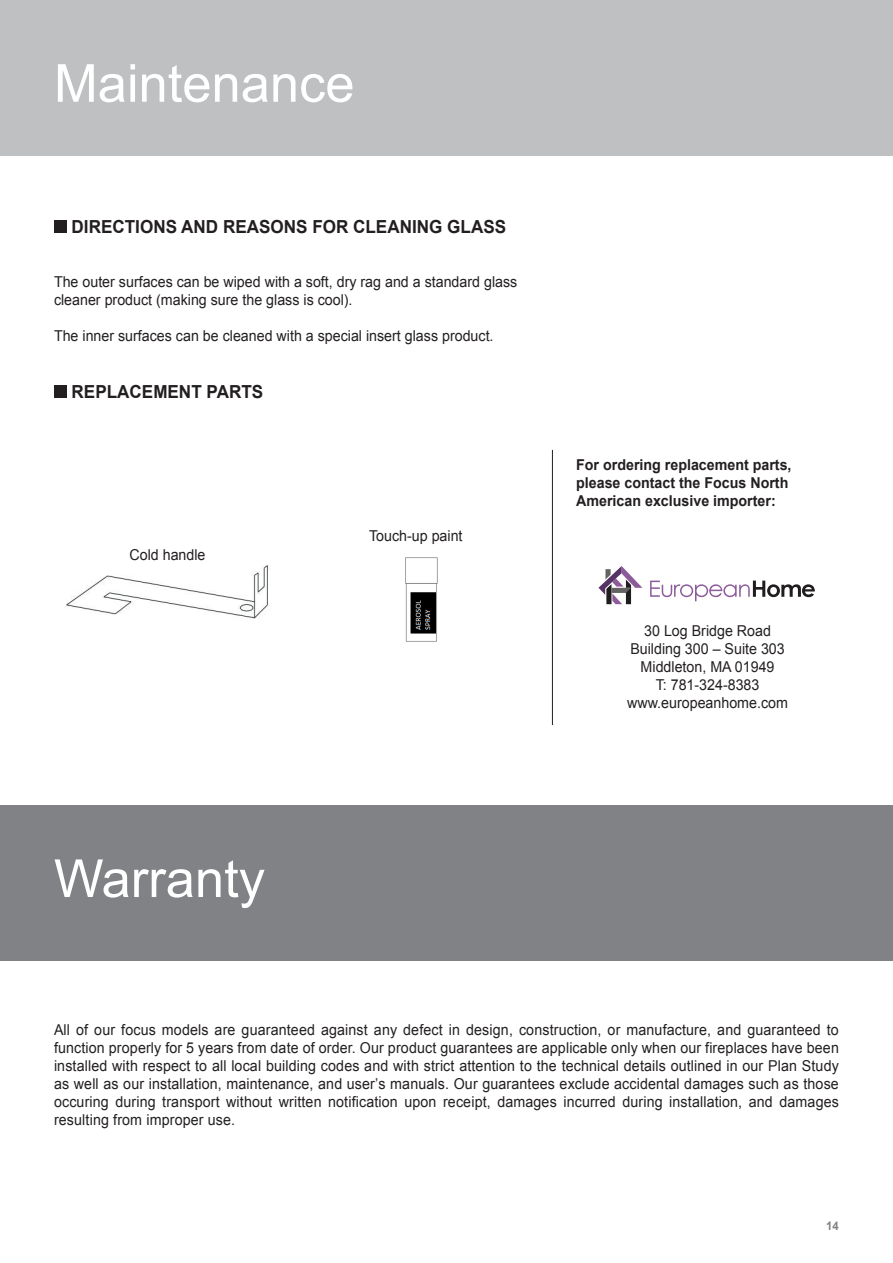
<style>
.page{position:relative;width:893px;height:1263px;background:#fff}
.page>*{position:absolute;margin:0;border:0;box-sizing:border-box;transform-origin:0 0}
.t1{font:52.5px "Arial";color:#fff}
.t2{font:700 18px "Arial";color:#231f20;scale:.95 1}
.t3{font:15px/18px "Arial";color:#231f20;scale:.95 1}
.t4{font:700 15px/18px "Arial";color:#231f20;scale:.95 1}
.t5{font:700 12px "Arial";color:#808285;scale:.95 1}
</style>
<div class="page">
<div style="left:0;top:0;width:893px;height:156px;background:#bfc0c2"></div>
<div style="left:54px;top:220px;width:13px;height:13px;background:#231f20"></div>
<div style="left:54px;top:385px;width:13px;height:13px;background:#231f20"></div>
<svg style="left:650px;top:581px;width:165px;height:20px"></svg>
<svg style="left:598px;top:566px;width:44px;height:38px"></svg>
<img style="left:66px;top:565px;width:202px;height:54px">
<img style="left:405px;top:557px;width:33px;height:85px">
<div style="left:0;top:805px;width:893px;height:155px;background:#808285"></div>
<hr style="left:552px;top:450px;width:1px;height:275px;background:#231f20">
<h1 class="t1" style="left:54px;top:49px;width:302px">Maintenance</h1>
<p class="t2" style="left:72px;top:214px;width:459px">DIRECTIONS AND REASONS FOR CLEANING GLASS</p>
<p class="t3" style="left:54px;top:273px;width:489px">The outer surfaces can be wiped with a soft, dry rag and a standard glass cleaner product (making sure the glass is cool).</p>
<p class="t3" style="left:54px;top:327px;width:464px">The inner surfaces can be cleaned with a special insert glass product.</p>
<p class="t2" style="left:72px;top:380px;width:203px">REPLACEMENT PARTS</p>
<p class="t3" style="left:129px;top:546px;width:82px">Cold handle</p>
<p class="t3" style="left:369px;top:527px;width:100px">Touch-up paint</p>
<h1 class="t1" style="left:54px;top:844px;width:212px">Warranty</h1>
<p class="t4" style="left:576px;top:456px;width:228px">For ordering replacement parts, please contact the Focus North<br>American exclusive importer:</p>
<p class="t3" style="left:627px;top:622px;width:171px;text-align:center">30 Log Bridge Road<br>Building 300 – Suite 303<br>Middleton, MA 01949<br>T: 781-324-8383 www.europeanhome.com</p>
<p class="t3" style="left:54px;top:1021px;width:828px;text-align:justify">All of our focus models are guaranteed against any defect in design, construction, or manufacture, and guaranteed to function properly for 5 years from date of order. Our product guarantees are applicable only when our fireplaces have been installed with respect to all local building codes and with strict attention to the technical details outlined in our Plan Study as well as our installation, maintenance, and userʼs manuals. Our guarantees exclude accidental damages such as those occuring during transport without written notification upon receipt, damages incurred during installation, and damages resulting from improper use.</p>
<p class="t5" style="left:826px;top:1218px;width:15px">14</p>
</div>
